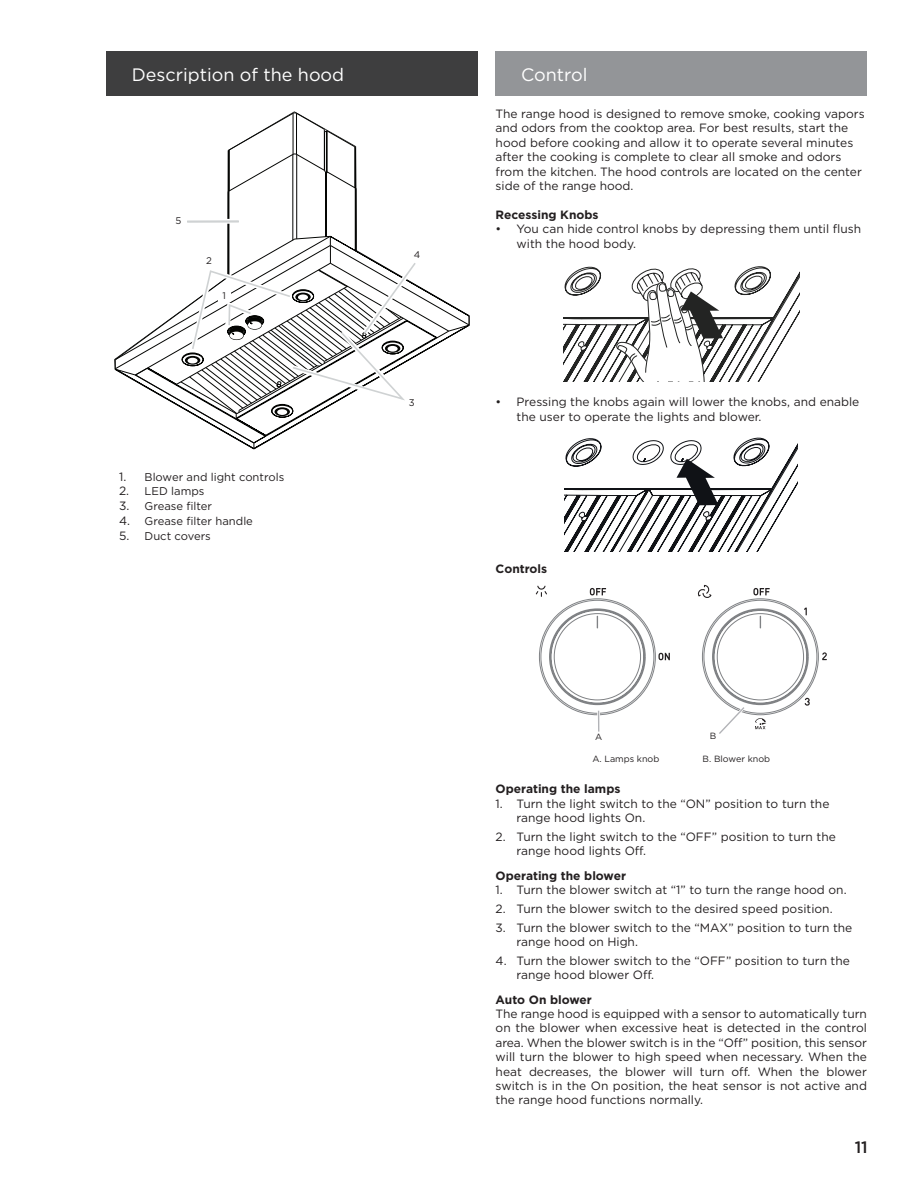
<style>
.page{position:relative;width:918px;height:1188px;background:#fff}
.page>*{position:absolute;margin:0;border:0;box-sizing:border-box;transform-origin:0 0}
.t1{font:18px "Gotham";color:#fff}
.t2{font:500 16.5px "Gotham";color:#231f20}
.t3{font:12px/14.4px "Gotham";color:#231f20}
.t4{font:700 12px "Gotham";color:#231f20}
.t5{font:11.25px "Gotham";color:#231f20}
.t6{font:9.6px "Gotham";color:#231f20}
.t7{font:9px "Gotham";color:#231f20}
.s1{font-size:12px}
</style>
<div class="page">
<div style="left:106px;top:51px;width:372px;height:44px;background:#3e3e3f"></div>
<svg style="left:115px;top:113px;width:355px;height:336px"></svg>
<div style="left:188px;top:219px;width:51px;height:5px;background:#e1e3e4"></div>
<hr style="left:187px;top:221px;width:52px;height:1px;background:#cfd2d3">
<div style="left:218px;top:291px;width:12px;height:10px;background:#fff"></div>
<div style="left:411px;top:250px;width:12px;height:10px;background:#fff"></div>
<div style="left:405px;top:398px;width:13px;height:10px;background:#fff"></div>
<div style="left:203px;top:257px;width:12px;height:10px;background:#fff"></div>
<div style="left:496px;top:51px;width:371px;height:44px;background:#939598"></div>
<svg style="left:563px;top:266px;width:236px;height:116px"></svg>
<svg style="left:564px;top:437px;width:233px;height:115px"></svg>
<svg style="left:536px;top:585px;width:291px;height:149px"></svg>
<div style="left:588px;top:732px;width:21px;height:11px;background:#fff"></div>
<h1 class="t1" style="left:132px;top:63px;width:214px">Description of the hood</h1>
<p class="t6" style="left:176px;top:215px;width:7px">5</p>
<p class="t6" style="left:206px;top:255px;width:7px">2</p>
<p class="t6" style="left:222px;top:289px;width:5px">1</p>
<p class="t5" style="left:119px;top:470px;width:167px"><span class="s1">1.</span> Blower and light controls</p>
<p class="t5" style="left:119px;top:484px;width:87px"><span class="s1">2.</span> LED lamps</p>
<p class="t5" style="left:119px;top:499px;width:95px"><span class="s1">3.</span> Grease filter</p>
<p class="t5" style="left:119px;top:514px;width:135px"><span class="s1">4.</span> Grease filter handle</p>
<p class="t5" style="left:119px;top:529px;width:93px"><span class="s1">5.</span> Duct covers</p>
<p class="t6" style="left:414px;top:248px;width:8px">4</p>
<p class="t6" style="left:409px;top:396px;width:7px">3</p>
<h1 class="t1" style="left:521px;top:63px;width:68px">Control</h1>
<p class="t3" style="left:496px;top:106px;width:371px">The range hood is designed to remove smoke, cooking vapors and odors from the cooktop area. For best results, start the hood before cooking and allow it to operate several minutes after the cooking is complete to clear all smoke and odors from the kitchen. The hood controls are located on the center side of the range hood.</p>
<p class="t4" style="left:496px;top:207px;width:104px">Recessing Knobs</p>
<p class="t3" style="left:517px;top:221px;width:346px;text-indent:-21px">• You can hide control knobs by depressing them until flush with the hood body.</p>
<p class="t3" style="left:517px;top:395px;width:344px;text-indent:-21px">• Pressing the knobs again will lower the knobs, and enable the user to operate the lights and blower.</p>
<p class="t4" style="left:496px;top:561px;width:53px">Controls</p>
<p class="t7" style="left:595px;top:731px;width:9px">A</p>
<p class="t7" style="left:710px;top:730px;width:8px">B</p>
<p class="t7" style="left:592px;top:753px;width:68px">A. Lamps knob</p>
<p class="t7" style="left:703px;top:753px;width:69px">B. Blower knob</p>
<p class="t4" style="left:496px;top:781px;width:126px">Operating the lamps</p>
<p class="t3" style="left:517px;top:796px;width:314px;text-indent:-21px">1. Turn the light switch to the “ON” position to turn the range hood lights On.</p>
<p class="t3" style="left:517px;top:829px;width:321px;text-indent:-21px">2. Turn the light switch to the “OFF” position to turn the range hood lights Off.</p>
<p class="t4" style="left:496px;top:868px;width:132px">Operating the blower</p>
<p class="t3" style="left:496px;top:883px;width:352px">1. Turn the blower switch at “1” to turn the range hood on.</p>
<p class="t3" style="left:496px;top:901px;width:338px">2. Turn the blower switch to the desired speed position.</p>
<p class="t3" style="left:517px;top:920px;width:337px;text-indent:-21px">3. Turn the blower switch to the “MAX” position to turn the range hood on High.</p>
<p class="t3" style="left:517px;top:953px;width:335px;text-indent:-21px">4. Turn the blower switch to the “OFF” position to turn the range hood blower Off.</p>
<p class="t4" style="left:496px;top:991px;width:98px">Auto On blower</p>
<p class="t3" style="left:496px;top:1006px;width:373px;text-align:justify">The range hood is equipped with a sensor to automatically turn on the blower when excessive heat is detected in the control area. When the blower switch is in the “Off” position, this sensor will turn the blower to high speed when necessary. When the heat decreases, the blower will turn off. When the blower switch is in the On position, the heat sensor is not active and the range hood functions normally.</p>
<h2 class="t2" style="left:855px;top:1136px;width:15px">11</h2>
</div>
